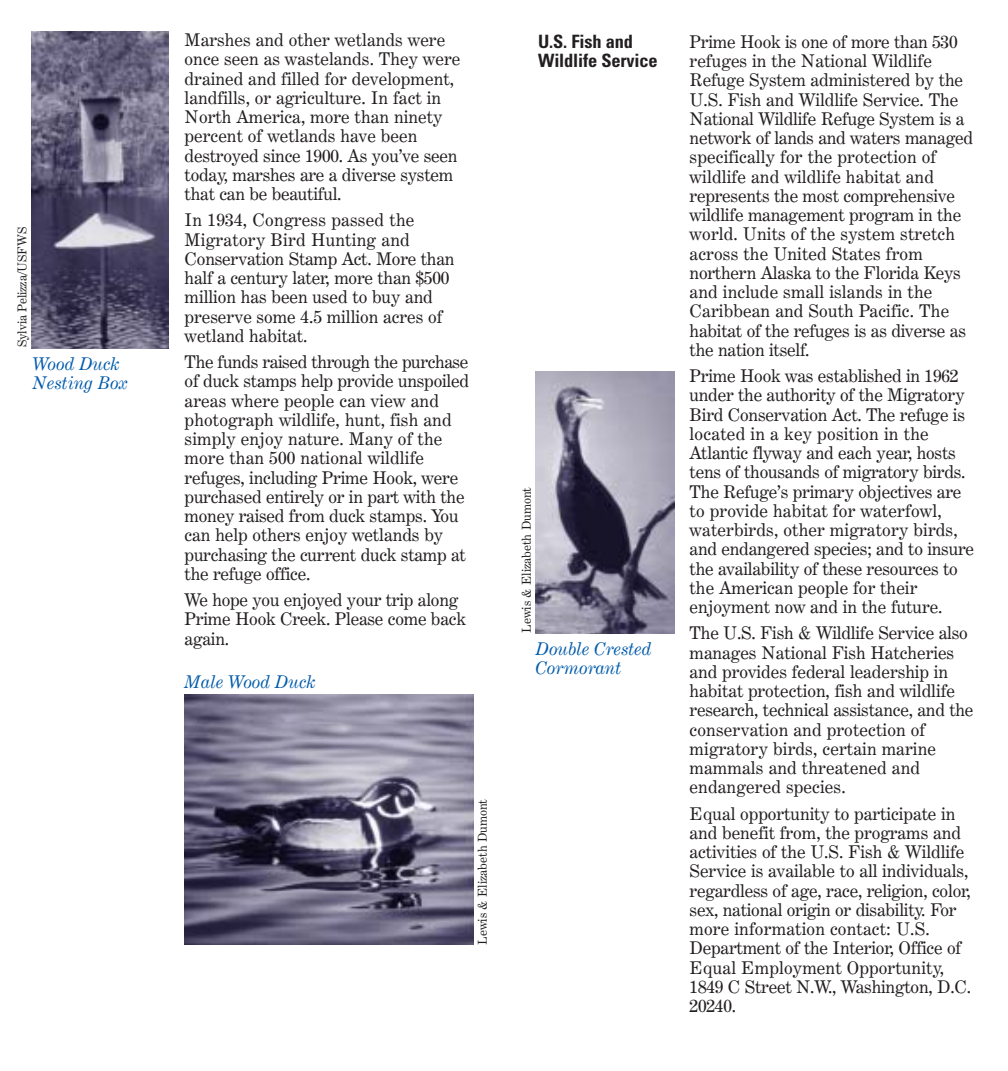
<style>
.page{position:relative;width:1008px;height:1071px;background:#fff}
.page>*{position:absolute;margin:0;border:0;box-sizing:border-box;transform-origin:0 0}
.t1{font:700 condensed 18.38px/19.2px "Univers";letter-spacing:-.01em;color:#231f20}
.t2{font:17.5px/19.2px "Century Expanded BT";color:#231f20}
.t3{font:italic 17.5px/19.2px "Century Expanded BT";color:#015bab}
.t4{font:12.25px "Century Expanded BT";color:#231f20}
</style>
<div class="page">
<img style="left:536px;top:371px;width:138px;height:262px">
<img style="left:184px;top:695px;width:290px;height:250px">
<img style="left:31px;top:32px;width:138px;height:316px">
<p class="t4" style="left:18px;top:347px;width:122px;rotate:-90deg">Sylvia Pelizza/USFWS</p>
<p class="t3" style="left:32px;top:356px;width:97px">Wood Duck<br>Nesting Box</p>
<p class="t2" style="left:185px;top:32px;width:277px">Marshes and other wetlands were once seen as wastelands. They were drained and filled for development, landfills, or agriculture. In fact in<br>North America, more than ninety percent of wetlands have been destroyed since 1900. As you’ve seen today, marshes are a diverse system that can be beautiful.</p>
<p class="t2" style="left:185px;top:213px;width:271px">In 1934, Congress passed the<br>Migratory Bird Hunting and<br>Conservation Stamp Act. More than half a century later, more than $500 million has been used to buy and preserve some 4.5 million acres of wetland habitat.</p>
<p class="t2" style="left:185px;top:354px;width:286px">The funds raised through the purchase of duck stamps help provide unspoiled areas where people can view and photograph wildlife, hunt, fish and simply enjoy nature. Many of the more than 500 national wildlife refuges, including Prime Hook, were purchased entirely or in part with the money raised from duck stamps. You can help others enjoy wetlands by purchasing the current duck stamp at the refuge office.</p>
<p class="t2" style="left:185px;top:592px;width:283px">We hope you enjoyed your trip along<br>Prime Hook Creek. Please come back again.</p>
<p class="t3" style="left:184px;top:674px;width:133px">Male Wood Duck</p>
<p class="t4" style="left:478px;top:945px;width:147px;rotate:-90deg">Lewis &amp; Elizabeth Dumont</p>
<p class="t1" style="left:538px;top:34px;width:121px">U.S. Fish and<br>Wildlife Service</p>
<p class="t2" style="left:690px;top:34px;width:285px">Prime Hook is one of more than 530 refuges in the National Wildlife Refuge System administered by the U.S. Fish and Wildlife Service. The National Wildlife Refuge System is a network of lands and waters managed specifically for the protection of wildlife and wildlife habitat and represents the most comprehensive wildlife management program in the world. Units of the system stretch across the United States from northern Alaska to the Florida Keys and include small islands in the Caribbean and South Pacific. The habitat of the refuges is as diverse as the nation itself.</p>
<p class="t2" style="left:690px;top:368px;width:286px">Prime Hook was established in 1962 under the authority of the Migratory Bird Conservation Act. The refuge is located in a key position in the Atlantic flyway and each year, hosts tens of thousands of migratory birds.<br>The Refuge’s primary objectives are to provide habitat for waterfowl, waterbirds, other migratory birds, and endangered species; and to insure the availability of these resources to the American people for their enjoyment now and in the future.</p>
<p class="t2" style="left:690px;top:625px;width:285px">The U.S. Fish &amp; Wildlife Service also manages National Fish Hatcheries and provides federal leadership in habitat protection, fish and wildlife research, technical assistance, and the conservation and protection of migratory birds, certain marine mammals and threatened and endangered species.</p>
<p class="t2" style="left:690px;top:806px;width:283px">Equal opportunity to participate in and benefit from, the programs and activities of the U.S. Fish &amp; Wildlife Service is available to all individuals, regardless of age, race, religion, color, sex, national origin or disability. For more information contact: U.S.<br>Department of the Interior, Office of Equal Employment Opportunity, 1849 C Street N.W., Washington, D.C.<br>20240.</p>
<p class="t4" style="left:522px;top:633px;width:147px;rotate:-90deg">Lewis &amp; Elizabeth Dumont</p>
<p class="t3" style="left:536px;top:641px;width:118px">Double Crested<br>Cormorant</p>
</div>
